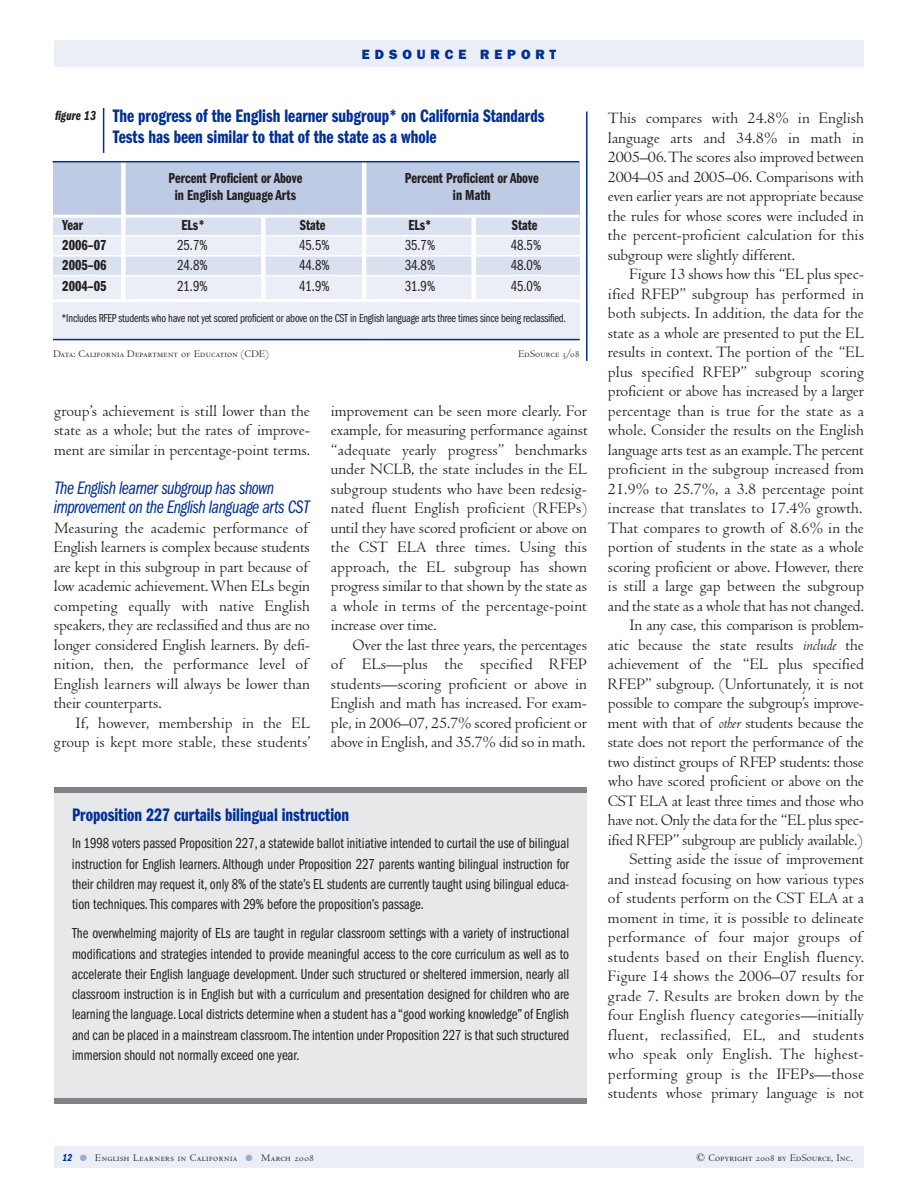
<style>
.page{position:relative;width:918px;height:1188px;background:#fff}
.page>*{position:absolute;margin:0;border:0;box-sizing:border-box;transform-origin:0 0}
.t1{font:18.75px/21px "Franklin Gothic Demi Cmpr";color:#002f95}
.t2{font:18.75px/19.5px "Franklin Gothic Book Cmpr Ital";letter-spacing:-.025em;color:#002f95}
.t3{font:16.5px/19.5px "Centaur";letter-spacing:-.005em;color:#231f20;text-align:justify}
.t4{font:15px/20.2px "Franklin Gothic Book Cmpr";color:#231f20;text-align:justify}
.t5{font:15px "Franklin Gothic Demi Cmpr";color:#231f20}
.t6{font:800 13.5px "Franklin Gothic";letter-spacing:.36em;color:#002f95}
.t7{font:12px "Franklin Gothic Book Cmpr";letter-spacing:-.015em;color:#231f20}
.t8{font:10.5px "Centaur MT SC";letter-spacing:.02em;color:#231f20}
.t9{font:10.5px "Centaur MT SC";letter-spacing:.045em;color:#231f20}
.s1{font-family:"Franklin Gothic Demi Cmpr Ital";font-size:13.5px;color:#231f20}
.s2{font-style:italic}
.s3{font-family:"Franklin Gothic Demi Cmpr Ital";color:#002f95}
.s4{color:#99acd5}
</style>
<div class="page">
<div style="left:54px;top:1146px;width:810px;height:22px;background:#ebeef7"></div>
<div style="left:54px;top:40px;width:810px;height:27px;background:#ebeef7"></div>
<hr style="left:103px;top:108px;width:1px;height:45px;background:#002f95">
<hr style="left:586px;top:112px;width:2px;height:249px;background:#002f95">
<div style="left:53px;top:162px;width:526px;height:55px;background:#bfcbe5"></div>
<div style="left:53px;top:217px;width:526px;height:123px;background:#ebeef7"></div>
<div style="left:53px;top:217px;width:526px;height:17px;background:#d9e0ef"></div>
<div style="left:53px;top:256px;width:526px;height:20px;background:#d9e0ef"></div>
<hr style="left:53px;top:255px;width:526px;height:2px;background:#fff">
<hr style="left:53px;top:235px;width:526px;height:1px;background:#fff">
<hr style="left:53px;top:275px;width:526px;height:1px;background:#fff">
<hr style="left:53px;top:215px;width:526px;height:3px;background:#fff">
<hr style="left:53px;top:299px;width:526px;height:3px;background:#fff">
<div style="left:121px;top:162px;width:5px;height:140px;background:#fff"></div>
<hr style="left:261px;top:216px;width:4px;height:85px;background:#fff">
<hr style="left:362px;top:162px;width:4px;height:140px;background:#fff">
<div style="left:471px;top:216px;width:5px;height:85px;background:#fff"></div>
<hr style="left:53px;top:339px;width:527px;height:1px;background:#002f95">
<hr style="left:53px;top:161px;width:526px;height:1px;background:#002f95">
<div style="left:54px;top:791px;width:533px;height:310px;background:#e7e8e9"></div>
<div style="left:54px;top:788px;width:533px;height:5px;background:#808285"></div>
<div style="left:54px;top:1098px;width:533px;height:5px;background:#808285"></div>
<p class="t6" style="left:362px;top:49px;width:196px">EDSOURCE REPORT</p>
<p class="t1" style="left:113px;top:107px;width:433px;text-indent:-58px"><span class="s1">figure 13</span> The progress of the English learner subgroup* on California Standards<br>Tests has been similar to that of the state as a whole</p>
<p class="t5" style="left:169px;top:173px;width:135px">Percent Proficient or Above</p>
<p class="t5" style="left:405px;top:173px;width:135px">Percent Proficient or Above</p>
<p class="t5" style="left:175px;top:190px;width:123px">in English Language Arts</p>
<p class="t5" style="left:453px;top:190px;width:39px">in Math</p>
<p class="t5" style="left:62px;top:220px;width:22px">Year</p>
<p class="t5" style="left:181px;top:220px;width:25px">ELs*</p>
<p class="t5" style="left:300px;top:220px;width:27px">State</p>
<p class="t5" style="left:408px;top:220px;width:25px">ELs*</p>
<p class="t5" style="left:512px;top:220px;width:27px">State</p>
<p class="t5" style="left:62px;top:240px;width:46px">2006–07</p>
<p class="t4" style="left:177px;top:236px;width:32px">25.7%</p>
<p class="t4" style="left:299px;top:236px;width:32px">45.5%</p>
<p class="t4" style="left:405px;top:236px;width:32px">35.7%</p>
<p class="t4" style="left:511px;top:236px;width:32px">48.5%</p>
<p class="t5" style="left:62px;top:260px;width:46px">2005–06</p>
<p class="t4" style="left:177px;top:257px;width:32px">24.8%</p>
<p class="t4" style="left:299px;top:257px;width:32px">44.8%</p>
<p class="t4" style="left:405px;top:257px;width:32px">34.8%</p>
<p class="t4" style="left:511px;top:257px;width:32px">48.0%</p>
<p class="t5" style="left:62px;top:281px;width:46px">2004–05</p>
<p class="t4" style="left:177px;top:277px;width:32px">21.9%</p>
<p class="t4" style="left:299px;top:277px;width:32px">41.9%</p>
<p class="t4" style="left:405px;top:277px;width:32px">31.9%</p>
<p class="t4" style="left:511px;top:277px;width:32px">45.0%</p>
<p class="t7" style="left:61px;top:314px;width:506px">*Includes RFEP students who have not yet scored proficient or above on the CST in English language arts three times since being reclassified.</p>
<p class="t8" style="left:53px;top:350px;width:217px">Data: California Department of Education (CDE)</p>
<p class="t8" style="left:518px;top:350px;width:63px">EdSource 3/08</p>
<p class="t3" style="left:54px;top:402px;width:258px">group’s achievement is still lower than the state as a whole; but the rates of improve&shy;ment are similar in percentage-point terms.</p>
<p class="t2" style="left:54px;top:479px;width:257px">The English learner subgroup has shown improvement on the English language arts CST</p>
<p class="t3" style="left:54px;top:519px;width:258px">Measuring the academic performance of English learners is complex because students are kept in this subgroup in part because of low academic achievement.When ELs begin competing equally with native English speakers, they are reclassified and thus are no longer considered English learners. By defi&shy;nition, then, the performance level of English learners will always be lower than their counterparts.</p>
<p class="t3" style="left:54px;top:714px;width:258px;text-align:right">If, however, membership in the EL group is kept more stable, these students’</p>
<p class="t3" style="left:331px;top:402px;width:258px">improvement can be seen more clearly. For example, for measuring performance against “adequate yearly progress” benchmarks under NCLB, the state includes in the EL subgroup students who have been redesig&shy;nated fluent English proficient (RFEPs) until they have scored proficient or above on the CST ELA three times. Using this approach, the EL subgroup has shown progress similar to that shown by the state as a whole in terms of the percentage-point increase over time.</p>
<p class="t3" style="left:331px;top:636px;width:258px;text-indent:22px">Over the last three years, the percentages of ELs—plus the specified RFEP students—scoring proficient or above in English and math has increased. For exam&shy;ple, in 2006–07, 25.7% scored proficient or above in English, and 35.7% did so in math.</p>
<p class="t1" style="left:72px;top:806px;width:279px">Proposition 227 curtails bilingual instruction</p>
<p class="t4" style="left:72px;top:835px;width:499px">In 1998 voters passed Proposition 227,a statewide ballot initiative intended to curtail the use of bilingual instruction for English learners. Although under Proposition 227 parents wanting bilingual instruction for their children may request it,only 8% of the state’s EL students are currently taught using bilingual educa&shy;tion techniques.This compares with 29% before the proposition’s passage.</p>
<p class="t4" style="left:72px;top:925px;width:499px">The overwhelming majority of ELs are taught in regular classroom settings with a variety of instructional modifications and strategies intended to provide meaningful access to the core curriculum as well as to accelerate their English language development. Under such structured or sheltered immersion, nearly all classroom instruction is in English but with a curriculum and presentation designed for children who are learning the language.Local districts determine when a student has a“good working knowledge”of English and can be placed in a mainstream classroom.The intention under Proposition 227 is that such structured immersion should not normally exceed one year.</p>
<p class="t3" style="left:608px;top:110px;width:258px">This compares with 24.8% in English language arts and 34.8% in math in 2005–06.The scores also improved between 2004–05 and 2005–06. Comparisons with even earlier years are not appropriate because the rules for whose scores were included in the percent-proficient calculation for this subgroup were slightly different.</p>
<p class="t3" style="left:608px;top:266px;width:258px;text-align:right">Figure 13 shows how this “EL plus spec&shy;ified RFEP” subgroup has performed in both subjects. In addition, the data for the state as a whole are presented to put the EL results in context. The portion of the “EL plus specified RFEP” subgroup scoring proficient or above has increased by a larger percentage than is true for the state as a whole. Consider the results on the English language arts test as an example.The percent proficient in the subgroup increased from 21.9% to 25.7%, a 3.8 percentage point increase that translates to 17.4% growth.<br>That compares to growth of 8.6% in the portion of students in the state as a whole scoring proficient or above. However, there is still a large gap between the subgroup and the state as a whole that has not changed.<br>In any case, this comparison is problem&shy;atic because the state results <span class="s2">include</span> the achievement of the “EL plus specified RFEP” subgroup. (Unfortunately, it is not possible to compare the subgroup’s improve&shy;ment with that of <span class="s2">other</span> students because the state does not report the performance of the two distinct groups of RFEP students: those who have scored proficient or above on the CST ELA at least three times and those who have not. Only the data for the “EL plus spec&shy;ified RFEP” subgroup are publicly available.)<br>Setting aside the issue of improvement and instead focusing on how various types of students perform on the CST ELA at a moment in time, it is possible to delineate performance of four major groups of students based on their English fluency.<br>Figure 14 shows the 2006–07 results for grade 7. Results are broken down by the four English fluency categories—initially fluent, reclassified, EL, and students who speak only English. The highest&shy;performing group is the IFEPs—those students whose primary language is not</p>
<p class="t9" style="left:63px;top:1154px;width:253px"><span class="s3">12</span> <span class="s4">●</span> English Learners in California <span class="s4">●</span> March 2008</p>
<p class="t8" style="left:697px;top:1154px;width:158px">© Copyright 2008 by EdSource, Inc.</p>
</div>
